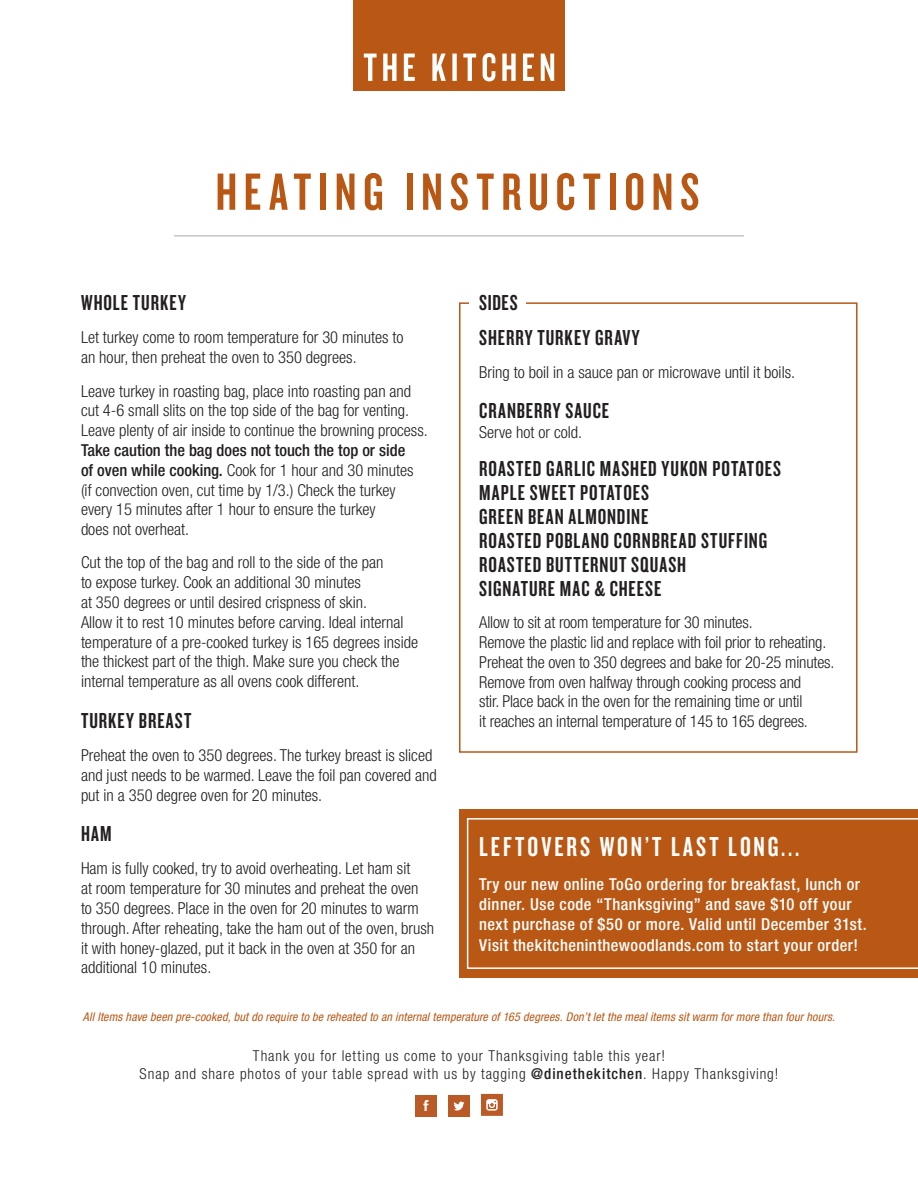
<style>
.page{position:relative;width:918px;height:1188px;background:#fff}
.page>*{position:absolute;margin:0;border:0;box-sizing:border-box;transform-origin:0 0}
.t1{font:54.45px "Knockout 48 Featherweight";letter-spacing:.125em;color:#b95814}
.t2{font:28.5px "Knockout 48 Featherweight";letter-spacing:.105em;color:#fff}
.t3{font:22.5px/24px "Knockout 48 Featherweight";letter-spacing:.045em;color:#231f20}
.t4{font:300 condensed 16.5px/19.8px "Helvetica Neue LT Std";color:#231f20}
.t5{font:500 condensed 16.5px/20.2px "Helvetica Neue LT Std";letter-spacing:.03em;color:#fff}
.t6{font:300 condensed 15px/18px "Helvetica Neue LT Std";letter-spacing:.06em;color:#231f20;text-align:center}
.t7{font:italic condensed 12px "Helvetica Neue LT Std";letter-spacing:.015em;color:#b95814}
.s1{font-weight:500}
</style>
<div class="page">
<hr style="left:174px;top:236px;width:570px;height:1px;background:#a8a9ad">
<div style="left:353px;top:0;width:212px;height:91px;background:#b95814"></div>
<svg style="left:364px;top:53px;width:190px;height:28px"></svg>
<div style="left:448px;top:1095px;width:22px;height:21px;background:#b95a27"></div>
<svg style="left:453px;top:1102px;width:11px;height:9px"></svg>
<div style="left:415px;top:1095px;width:22px;height:21px;background:#b95a27"></div>
<svg style="left:423px;top:1100px;width:6px;height:11px"></svg>
<svg style="left:481px;top:1094px;width:22px;height:22px"></svg>
<div style="left:459px;top:302px;width:399px;height:451px;border:2px solid #b95814"></div>
<div style="left:470px;top:293px;width:56px;height:21px;background:#fff"></div>
<div style="left:460px;top:809px;width:458px;height:169px;background:#b95814"></div>
<svg style="left:467px;top:818px;width:451px;height:151px"></svg>
<h1 class="t1" style="left:216px;top:158px;width:485px">HEATING INSTRUCTIONS</h1>
<h3 class="t3" style="left:81px;top:290px;width:106px">WHOLE TURKEY</h3>
<p class="t4" style="left:81px;top:328px;width:324px">Let turkey come to room temperature for 30 minutes to an hour, then preheat the oven to 350 degrees.</p>
<p class="t4" style="left:81px;top:381px;width:348px">Leave turkey in roasting bag, place into roasting pan and cut 4-6 small slits on the top side of the bag for venting.<br>Leave plenty of air inside to continue the browning process.</p>
<p class="t4" style="left:81px;top:440px;width:334px"><span class="s1">Take caution the bag does not touch the top or side of oven while cooking.</span> Cook for 1 hour and 30 minutes (if convection oven, cut time by 1/3.) Check the turkey every 15 minutes after 1 hour to ensure the turkey<br>does not overheat.</p>
<p class="t4" style="left:81px;top:553px;width:339px">Cut the top of the bag and roll to the side of the pan<br>to expose turkey. Cook an additional 30 minutes<br>at 350 degrees or until desired crispness of skin.<br>Allow it to rest 10 minutes before carving. Ideal internal temperature of a pre-cooked turkey is 165 degrees inside the thickest part of the thigh. Make sure you check the internal temperature as all ovens cook different.</p>
<h3 class="t3" style="left:81px;top:708px;width:112px">TURKEY BREAST</h3>
<p class="t4" style="left:81px;top:745px;width:357px">Preheat the oven to 350 degrees. The turkey breast is sliced and just needs to be warmed. Leave the foil pan covered and put in a 350 degree oven for 20 minutes.</p>
<h3 class="t3" style="left:81px;top:821px;width:32px">HAM</h3>
<p class="t4" style="left:81px;top:859px;width:355px">Ham is fully cooked, try to avoid overheating. Let ham sit<br>at room temperature for 30 minutes and preheat the oven<br>to 350 degrees. Place in the oven for 20 minutes to warm through. After reheating, take the ham out of the oven, brush it with honey-glazed, put it back in the oven at 350 for an additional 10 minutes.</p>
<h3 class="t3" style="left:479px;top:285px;width:162px;line-height:34.5px">SIDES<br>SHERRY TURKEY GRAVY</h3>
<p class="t4" style="left:479px;top:362px;width:317px">Bring to boil in a sauce pan or microwave until it boils.</p>
<h3 class="t3" style="left:479px;top:398px;width:131px">CRANBERRY SAUCE</h3>
<p class="t4" style="left:479px;top:422px;width:104px">Serve hot or cold.</p>
<h3 class="t3" style="left:479px;top:456px;width:303px">ROASTED GARLIC MASHED YUKON POTATOES<br>MAPLE SWEET POTATOES<br>GREEN BEAN ALMONDINE<br>ROASTED POBLANO CORNBREAD STUFFING<br>ROASTED BUTTERNUT SQUASH<br>SIGNATURE MAC &amp; CHEESE</h3>
<p class="t4" style="left:479px;top:612px;width:357px">Allow to sit at room temperature for 30 minutes.<br>Remove the plastic lid and replace with foil prior to reheating.<br>Preheat the oven to 350 degrees and bake for 20-25 minutes.<br>Remove from oven halfway through cooking process and<br>stir. Place back in the oven for the remaining time or until<br>it reaches an internal temperature of 145 to 165 degrees.</p>
<h2 class="t2" style="left:479px;top:829px;width:322px">LEFTOVERS WON’T LAST LONG...</h2>
<p class="t5" style="left:479px;top:874px;width:389px">Try our new online ToGo ordering for breakfast, lunch or dinner. Use code “Thanksgiving” and save $10 off your next purchase of $50 or more. Valid until December 31st.<br>Visit thekitcheninthewoodlands.com to start your order!</p>
<p class="t7" style="left:83px;top:1010px;width:754px">All Items have been pre-cooked, but do require to be reheated to an internal temperature of 165 degrees. Don’t let the meal items sit warm for more than four hours.</p>
<p class="t6" style="left:140px;top:1047px;width:640px">Thank you for letting us come to your Thanksgiving table this year!<br>Snap and share photos of your table spread with us by tagging <span class="s1">@dinethekitchen</span>. Happy Thanksgiving!</p>
</div>
